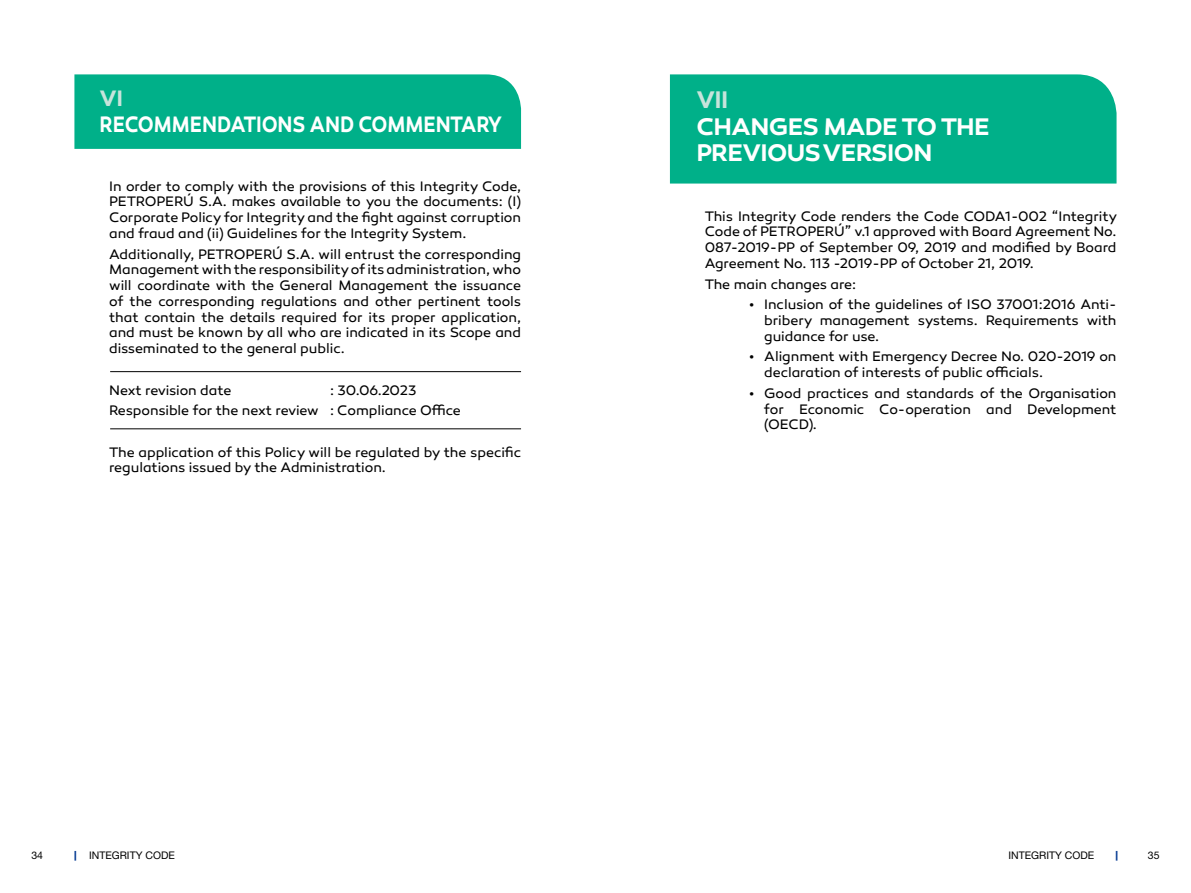
<style>
.page{position:relative;width:1191px;height:893px;background:#fff}
.page>*{position:absolute;margin:0;border:0;box-sizing:border-box;transform-origin:0 0}
.t1{font:600 24.5px/26.2px "Canaro";letter-spacing:-.025em;color:#fff}
.t2{font:600 24.5px "Canaro";color:#c7e4db}
.t3{font:600 22.75px "Canaro";color:#fff;scale:.85 1}
.t4{font:600 22.75px "Canaro";color:#c7e4db}
.t5{font:14px/15.8px "Canaro";letter-spacing:-.005em;color:#000;text-align:justify}
.t6{font:10.5px "Helvetica Neue LT Std";color:#000}
</style>
<div class="page">
<svg style="left:1115px;top:851px;width:2px;height:10px"></svg>
<svg style="left:74px;top:851px;width:2px;height:10px"></svg>
<hr style="left:110px;top:371px;width:411px;height:1px;background:#000">
<hr style="left:110px;top:428px;width:411px;height:1px;background:#000">
<div style="left:74px;top:74px;width:447px;height:75px;background:#00b089"></div>
<div style="left:670px;top:74px;width:446px;height:110px;background:#00b089"></div>
<h2 class="t4" style="left:100px;top:84px;width:25px">VI</h2>
<h2 class="t3" style="left:100px;top:111px;width:475px">RECOMMENDATIONS AND COMMENTARY</h2>
<p class="t5" style="left:109px;top:178px;width:413px">In order to comply with the provisions of this Integrity Code, PETROPERÚ S.A. makes available to you the documents: (I)<br>Corporate Policy for Integrity and the fight against corruption and fraud and (ii) Guidelines for the Integrity System.</p>
<p class="t5" style="left:109px;top:246px;width:413px">Additionally, PETROPERÚ S.A. will entrust the corresponding Management with the responsibility of its administration, who will coordinate with the General Management the issuance of the corresponding regulations and other pertinent tools that contain the details required for its proper application, and must be known by all who are indicated in its Scope and disseminated to the general public.</p>
<p class="t5" style="left:109px;top:382px;width:124px">Next revision date</p>
<p class="t5" style="left:109px;top:380px;width:353px;line-height:20.7px;text-indent:221px">: 30.06.2023<br>Responsible for the next review : Compliance Office</p>
<p class="t5" style="left:109px;top:444px;width:413px">The application of this Policy will be regulated by the specific regulations issued by the Administration.</p>
<h1 class="t2" style="left:696px;top:85px;width:34px">VII</h1>
<h1 class="t1" style="left:696px;top:113px;width:295px">CHANGES MADE TO THE<br>PREVIOUS VERSION</h1>
<p class="t5" style="left:704px;top:208px;width:414px">This Integrity Code renders the Code CODA1-002 “Integrity Code of PETROPERÚ” v.1 approved with Board Agreement No.<br>087-2019-PP of September 09, 2019 and modified by Board Agreement No. 113 -2019-PP of October 21, 2019.</p>
<p class="t5" style="left:704px;top:276px;width:153px">The main changes are:</p>
<p class="t5" style="left:764px;top:297px;width:354px;text-indent:-15px">• Inclusion of the guidelines of ISO 37001:2016 Anti&shy;bribery management systems. Requirements with guidance for use.</p>
<p class="t5" style="left:764px;top:349px;width:354px;text-indent:-15px">• Alignment with Emergency Decree No. 020-2019 on declaration of interests of public officials.</p>
<p class="t5" style="left:764px;top:385px;width:354px;text-indent:-15px">• Good practices and standards of the Organisation for Economic Co-operation and Development (OECD).</p>
<p class="t6" style="left:31px;top:849px;width:13px">34</p>
<p class="t6" style="left:89px;top:849px;width:87px">INTEGRITY CODE</p>
<p class="t6" style="left:1008px;top:849px;width:87px">INTEGRITY CODE</p>
<p class="t6" style="left:1148px;top:849px;width:13px">35</p>
</div>
